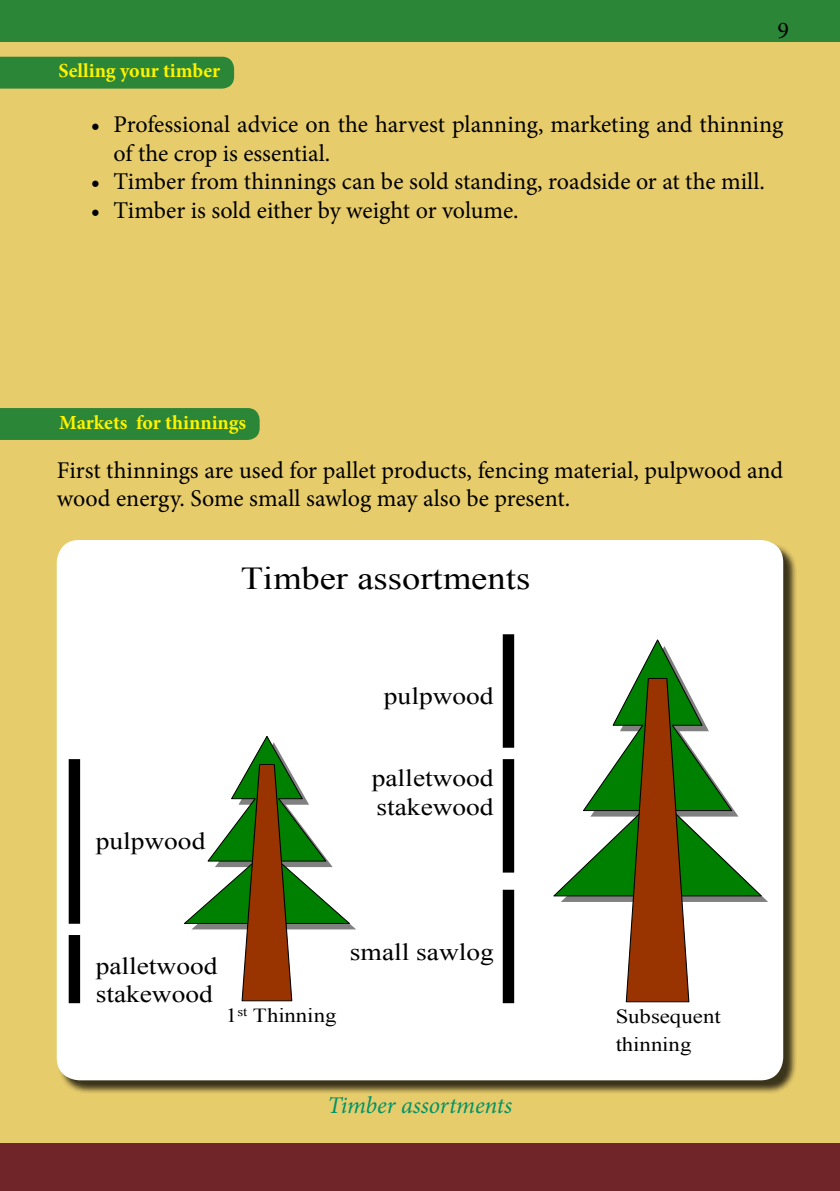
<style>
.page{position:relative;width:840px;height:1191px;background:#fff}
.page>*{position:absolute;margin:0;border:0;box-sizing:border-box;transform-origin:0 0}
.t1{font:32px "Times New Roman";color:#000;scale:1.14 1}
.t2{font:24px/28.8px "Minion Pro";color:#000}
.t3{font:24px/28.8px "Times New Roman";color:#000;scale:1.14 1}
.t4{font:italic 24px "Minion Pro";letter-spacing:-.005em;color:#009366}
.t5{font:700 20px "Minion Pro";color:#fff200}
.t6{font:20px/28.6px "Times New Roman";color:#000;scale:1.14 1}
</style>
<div class="page">
<div style="left:0;top:17px;width:839px;height:1154px;background:#e7cc6c"></div>
<div style="left:0;top:0;width:839px;height:42px;background:#2c8637"></div>
<div style="left:0;top:1143px;width:839px;height:48px;background:#702628"></div>
<div style="left:58px;top:541px;width:738px;height:553px;background:#000;opacity:.75"></div>
<div style="left:57px;top:540px;width:725px;height:540px;background:#fff"></div>
<div style="left:503px;top:634px;width:10px;height:113px;background:#000"></div>
<div style="left:503px;top:889px;width:10px;height:114px;background:#000"></div>
<div style="left:503px;top:759px;width:10px;height:113px;background:#000"></div>
<div style="left:560px;top:646px;width:207px;height:292px;background:#fff"></div>
<svg style="left:552px;top:638px;width:210px;height:295px;background:#c8dfc8"></svg>
<svg style="left:625px;top:677px;width:64px;height:325px;background:#6f5211"></svg>
<svg style="left:183px;top:734px;width:173px;height:267px;background:#b8bda0"></svg>
<div style="left:69px;top:935px;width:11px;height:68px;background:#000"></div>
<div style="left:69px;top:759px;width:11px;height:164px;background:#000"></div>
<div style="left:0;top:57px;width:234px;height:32px;background:#2c8637"></div>
<div style="left:0;top:408px;width:259px;height:32px;background:#2c8637"></div>
<p class="t5" style="left:58px;top:57px;width:163px">Selling your timber</p>
<p class="t2" style="left:777px;top:16px;width:13px">9</p>
<p class="t2" style="left:113px;top:110px;width:671px;text-indent:-23px">• Professional advice on the harvest planning, marketing and thinning of the crop is essential.</p>
<p class="t2" style="left:91px;top:167px;width:675px">• Timber from thinnings can be sold standing, roadside or at the mill.</p>
<p class="t2" style="left:91px;top:196px;width:429px">• Timber is sold either by weight or volume.</p>
<p class="t5" style="left:59px;top:408px;width:189px">Markets for thinnings</p>
<p class="t2" style="left:57px;top:455px;width:727px">First thinnings are used for pallet products, fencing material, pulpwood and wood energy. Some small sawlog may also be present.</p>
<h1 class="t1" style="left:241px;top:557px;width:255px">Timber assortments</h1>
<p class="t3" style="left:384px;top:681px;width:98px">pulpwood</p>
<p class="t3" style="left:96px;top:826px;width:98px">pulpwood</p>
<p class="t3" style="left:371px;top:763px;width:108px">palletwood stakewood</p>
<p class="t3" style="left:96px;top:951px;width:108px">palletwood stakewood</p>
<p class="t6" style="left:226px;top:1000px;width:98px">1<sup>st</sup> Thinning</p>
<p class="t3" style="left:350px;top:937px;width:128px">small sawlog</p>
<p class="t4" style="left:327px;top:1088px;width:186px">Timber assortments</p>
<p class="t6" style="left:615px;top:1001px;width:94px">Subsequent thinning</p>
</div>
